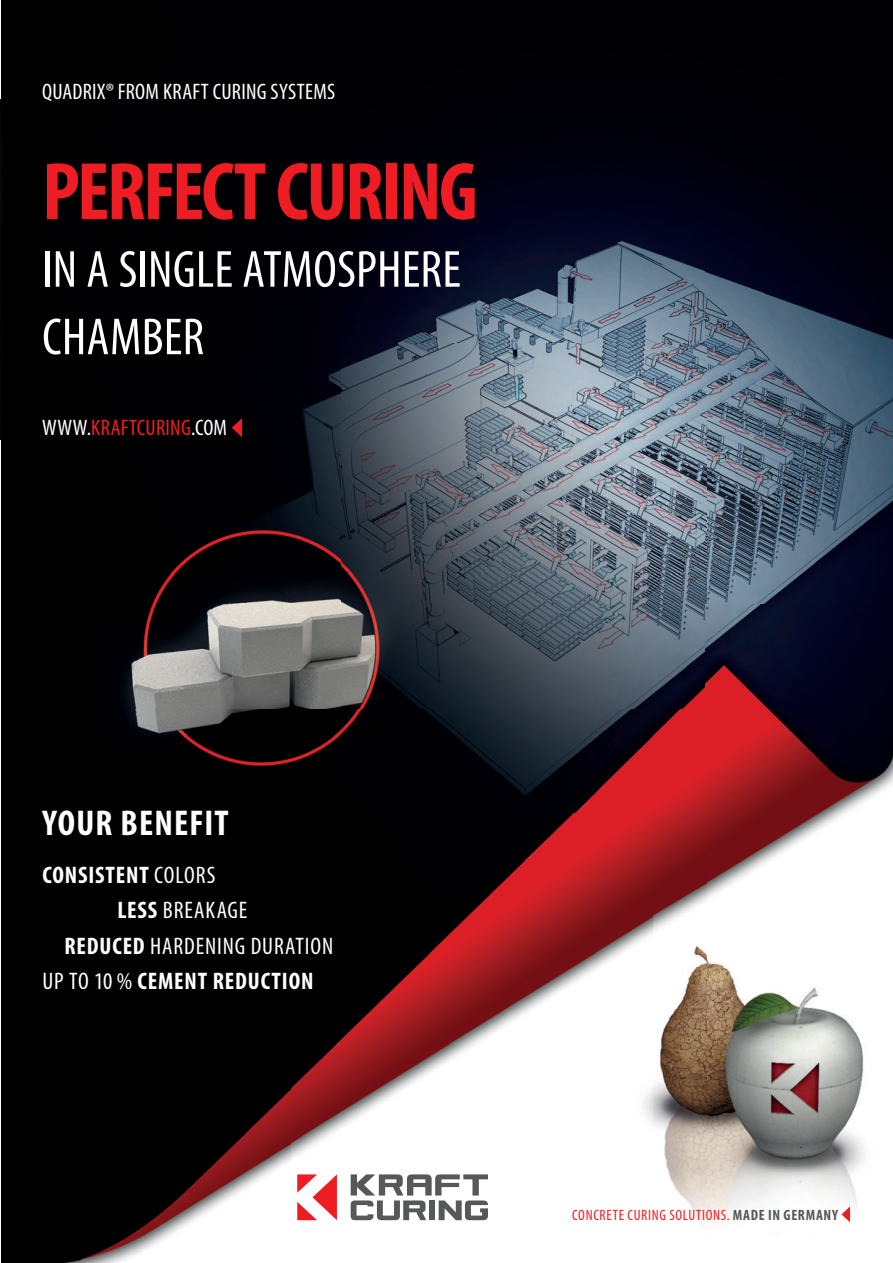
<style>
.page{position:relative;width:893px;height:1263px;background:#fff}
.page>*{position:absolute;margin:0;border:0;box-sizing:border-box;transform-origin:0 0}
.t1{font:700 condensed 82.5px "Myriad Pro";letter-spacing:-.03em;color:#ee1d23}
.t2{font:condensed 52.5px/67.5px "Myriad Pro";letter-spacing:.005em;color:#fff}
.t3{font:700 condensed 36px "Myriad Pro";letter-spacing:.035em;color:#fff}
.t4{font:700 condensed 24px "Myriad Pro";letter-spacing:.035em;color:#fff}
.t5{font:condensed 24px "Myriad Pro";letter-spacing:.035em;color:#fff}
.t6{font:condensed 22.5px "Myriad Pro";letter-spacing:.01em;color:#fff}
.t7{font:condensed 22.5px "Myriad Pro";letter-spacing:.01em;color:#ee1d23}
.t8{font:condensed 15px "Myriad Pro";letter-spacing:.045em;color:#ee1d23}
.s1{color:#fff}
.s2{font-weight:400}
.s3{font-weight:700}
.s4{font-weight:700;color:#57585a}
</style>
<div class="page">
<img style="left:1px;top:0;width:705px;height:814px">
<img style="left:706px;top:0;width:187px;height:1222px">
<div style="left:1px;top:814px;width:81px;height:449px;background:#000001"></div>
<img style="left:290px;top:814px;width:416px;height:412px">
<img style="left:82px;top:993px;width:208px;height:270px">
<svg style="left:232px;top:418px;width:10px;height:19px"></svg>
<div style="left:38px;top:807px;width:297px;height:186px;background:#000001"></div>
<svg style="left:841px;top:1206px;width:9px;height:16px"></svg>
<svg style="left:351px;top:1174px;width:137px;height:46px"></svg>
<svg style="left:297px;top:1174px;width:40px;height:46px"></svg>
<img style="left:0;top:100px;width:2px;height:339px">
<p class="t6" style="left:42px;top:78px;width:295px">QUADRIX® FROM KRAFT CURING SYSTEMS</p>
<h1 class="t1" style="left:42px;top:142px;width:437px">PERFECT CURING</h1>
<h2 class="t2" style="left:42px;top:235px;width:420px">IN A SINGLE ATMOSPHERE<br>CHAMBER</h2>
<p class="t7" style="left:42px;top:414px;width:187px"><span class="s1">WWW.</span>KRAFTCURING<span class="s1">.COM</span></p>
<h3 class="t3" style="left:42px;top:801px;width:188px">YOUR BENEFIT</h3>
<p class="t4" style="left:42px;top:861px;width:175px">CONSISTENT <span class="s2">COLORS</span></p>
<p class="t5" style="left:117px;top:896px;width:132px"><span class="s3">LESS</span> BREAKAGE</p>
<p class="t5" style="left:64px;top:932px;width:270px"><span class="s3">REDUCED</span> HARDENING DURATION</p>
<p class="t4" style="left:42px;top:967px;width:273px"><span class="s2">UP TO 10 %</span> CEMENT REDUCTION</p>
<p class="t8" style="left:572px;top:1206px;width:267px">CONCRETE CURING SOLUTIONS. <span class="s4">MADE IN GERMANY</span></p>
</div>
